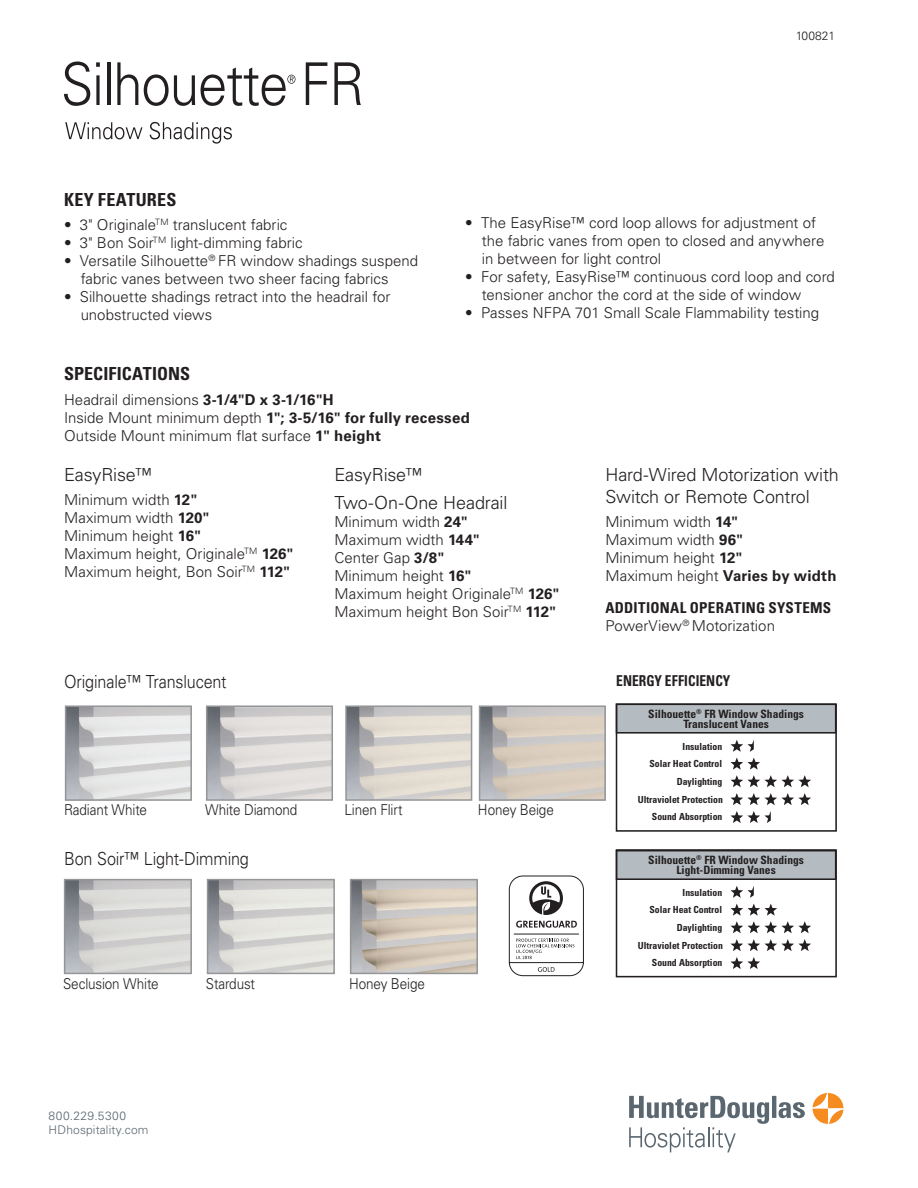
<style>
.page{position:relative;width:918px;height:1188px;background:#fff}
.page>*{position:absolute;margin:0;border:0;box-sizing:border-box;transform-origin:0 0}
.t1{font:300 18px/21.6px "Univers LT Std";letter-spacing:-.01em;color:#231f20}
.t2{font:300 18px "Univers LT Std";letter-spacing:-.01em;color:#231f20;scale:.9 1}
.t3{font:700 condensed 18px "Univers LT Std";letter-spacing:.01em;color:#231f20}
.t4{font:300 15px "Univers LT Std";color:#231f20}
.t5{font:300 15px "Univers LT Std";color:#231f20;scale:.9 1}
.t6{font:700 15px "Univers LT Std";letter-spacing:.015em;color:#231f20}
.t7{font:700 condensed 15px "Univers LT Std";letter-spacing:.01em;color:#231f20}
.t8{font:700 condensed 15px "Univers LT Std";letter-spacing:.01em;color:#231f20;scale:.9 1}
.t9{font:300 12px "Univers LT Std";letter-spacing:.02em;color:#5b6770}
.t10{font:300 12px "Univers LT Std";letter-spacing:.04em;color:#5b6770}
.t11{font:300 12px "Univers LT Std";color:#231f20}
.t12{font:700 condensed 11.55px/10.8px "Univers LT Std";color:#231f20;text-align:center}
.t13{font:700 condensed 9.75px/17.7px "Univers LT Std";color:#231f20;text-align:right}
.s1{font-weight:700}
.s2{font-weight:300}
</style>
<div class="page">
<svg style="left:64px;top:61px;width:26px;height:45px"></svg>
<svg style="left:96px;top:62px;width:4px;height:5px"></svg>
<svg style="left:96px;top:75px;width:4px;height:30px"></svg>
<hr style="left:107px;top:62px;width:3px;height:43px;background:#231f20">
<svg style="left:117px;top:62px;width:21px;height:43px"></svg>
<svg style="left:144px;top:74px;width:51px;height:32px"></svg>
<svg style="left:306px;top:62px;width:21px;height:43px"></svg>
<svg style="left:334px;top:62px;width:27px;height:43px"></svg>
<svg style="left:65px;top:122px;width:77px;height:17px"></svg>
<svg style="left:150px;top:122px;width:82px;height:22px"></svg>
<svg style="left:201px;top:68px;width:95px;height:38px"></svg>
<div style="left:616px;top:849px;width:221px;height:128px;border:2px solid #231f20"></div>
<div style="left:616px;top:703px;width:221px;height:129px;border:2px solid #231f20"></div>
<div style="left:617px;top:704px;width:219px;height:29px;background:#b5bcc1"></div>
<div style="left:616px;top:704px;width:220px;height:30px;border:2px solid #231f20"></div>
<div style="left:617px;top:851px;width:219px;height:28px;background:#b5bcc1"></div>
<svg style="left:730px;top:740px;width:24px;height:12px"></svg>
<svg style="left:730px;top:758px;width:81px;height:29px"></svg>
<svg style="left:730px;top:811px;width:41px;height:12px"></svg>
<svg style="left:730px;top:793px;width:81px;height:12px"></svg>
<svg style="left:730px;top:886px;width:24px;height:12px"></svg>
<svg style="left:730px;top:904px;width:81px;height:29px"></svg>
<svg style="left:730px;top:957px;width:30px;height:12px"></svg>
<svg style="left:730px;top:939px;width:81px;height:12px"></svg>
<div style="left:616px;top:850px;width:220px;height:30px;border:2px solid #231f20"></div>
<svg style="left:508px;top:875px;width:76px;height:101px"></svg>
<img style="left:68px;top:708px;width:121px;height:90px">
<div style="left:65px;top:705px;width:127px;height:96px;border:2px solid #939598"></div>
<img style="left:209px;top:708px;width:121px;height:90px">
<div style="left:206px;top:705px;width:127px;height:96px;border:2px solid #939598"></div>
<img style="left:348px;top:708px;width:121px;height:90px">
<div style="left:345px;top:705px;width:127px;height:96px;border:2px solid #939598"></div>
<img style="left:482px;top:708px;width:121px;height:90px">
<div style="left:479px;top:705px;width:127px;height:96px;border:2px solid #939598"></div>
<img style="left:67px;top:882px;width:122px;height:89px">
<div style="left:64px;top:879px;width:128px;height:95px;border:2px solid #939598"></div>
<img style="left:210px;top:882px;width:122px;height:89px">
<div style="left:207px;top:879px;width:128px;height:95px;border:2px solid #939598"></div>
<img style="left:353px;top:882px;width:122px;height:89px">
<div style="left:350px;top:879px;width:128px;height:95px;border:2px solid #939598"></div>
<svg style="left:813px;top:1093px;width:30px;height:31px"></svg>
<svg style="left:629px;top:1096px;width:176px;height:56px"></svg>
<p class="t11" style="left:796px;top:29px;width:41px">100821</p>
<p class="t3" style="left:64px;top:189px;width:114px">KEY FEATURES</p>
<p class="t4" style="left:64px;top:216px;width:225px">• 3" Originale<sup>TM</sup> translucent fabric</p>
<p class="t4" style="left:64px;top:234px;width:240px">• 3" Bon Soir<sup>TM</sup> light-dimming fabric</p>
<p class="t4" style="left:64px;top:252px;width:356px">• Versatile Silhouette<sup>®</sup> FR window shadings suspend</p>
<p class="t4" style="left:81px;top:270px;width:310px">fabric vanes between two sheer facing fabrics</p>
<p class="t4" style="left:64px;top:288px;width:328px">• Silhouette shadings retract into the headrail for</p>
<p class="t4" style="left:81px;top:306px;width:133px">unobstructed views</p>
<p class="t4" style="left:465px;top:214px;width:352px">• The EasyRise™ cord loop allows for adjustment of</p>
<p class="t4" style="left:482px;top:232px;width:344px">the fabric vanes from open to closed and anywhere</p>
<p class="t4" style="left:482px;top:250px;width:181px">in between for light control</p>
<p class="t4" style="left:465px;top:268px;width:371px">• For safety, EasyRise™ continuous cord loop and cord</p>
<p class="t4" style="left:482px;top:286px;width:321px">tensioner anchor the cord at the side of window</p>
<p class="t4" style="left:465px;top:304px;width:356px">• Passes NFPA 701 Small Scale Flammability testing</p>
<p class="t3" style="left:64px;top:362px;width:128px">SPECIFICATIONS</p>
<p class="t4" style="left:64px;top:391px;width:271px">Headrail dimensions <span class="s1">3-1/4"D x 3-1/16"H</span></p>
<p class="t6" style="left:64px;top:409px;width:407px"><span class="s2">Inside Mount minimum depth</span> 1"; 3-5/16" for fully recessed</p>
<p class="t4" style="left:64px;top:427px;width:319px">Outside Mount minimum flat surface <span class="s1">1" height</span></p>
<p class="t1" style="left:64px;top:464px;width:89px">EasyRise™</p>
<p class="t4" style="left:64px;top:491px;width:135px">Minimum width <span class="s1">12"</span></p>
<p class="t4" style="left:64px;top:509px;width:147px">Maximum width <span class="s1">120"</span></p>
<p class="t4" style="left:64px;top:527px;width:139px">Minimum height <span class="s1">16"</span></p>
<p class="t4" style="left:64px;top:545px;width:231px">Maximum height, Originale<sup>TM</sup> <span class="s1">126"</span></p>
<p class="t4" style="left:64px;top:563px;width:228px">Maximum height, Bon Soir<sup>TM</sup> <span class="s1">112"</span></p>
<p class="t1" style="left:334px;top:464px;width:89px">EasyRise™</p>
<p class="t1" style="left:334px;top:492px;width:175px">Two-On-One Headrail</p>
<p class="t4" style="left:334px;top:513px;width:135px">Minimum width <span class="s1">24"</span></p>
<p class="t4" style="left:334px;top:531px;width:147px">Maximum width <span class="s1">144"</span></p>
<p class="t4" style="left:334px;top:549px;width:112px">Center Gap <span class="s1">3/8"</span></p>
<p class="t4" style="left:334px;top:567px;width:139px">Minimum height <span class="s1">16"</span></p>
<p class="t4" style="left:334px;top:585px;width:227px">Maximum height Originale<sup>TM</sup> <span class="s1">126"</span></p>
<p class="t4" style="left:334px;top:603px;width:223px">Maximum height Bon Soir<sup>TM</sup> <span class="s1">112"</span></p>
<p class="t1" style="left:605px;top:464px;width:235px">Hard-Wired Motorization with<br>Switch or Remote Control</p>
<p class="t4" style="left:605px;top:513px;width:135px">Minimum width <span class="s1">14"</span></p>
<p class="t4" style="left:605px;top:531px;width:139px">Maximum width <span class="s1">96"</span></p>
<p class="t4" style="left:605px;top:549px;width:139px">Minimum height <span class="s1">12"</span></p>
<p class="t4" style="left:605px;top:567px;width:233px">Maximum height <span class="s1">Varies by width</span></p>
<p class="t7" style="left:605px;top:598px;width:227px">ADDITIONAL OPERATING SYSTEMS</p>
<p class="t4" style="left:605px;top:616px;width:171px">PowerView<sup>®</sup> Motorization</p>
<p class="t2" style="left:64px;top:670px;width:182px">Originale™ Translucent</p>
<p class="t8" style="left:616px;top:671px;width:128px">ENERGY EFFICIENCY</p>
<p class="t5" style="left:64px;top:801px;width:94px">Radiant White</p>
<p class="t5" style="left:205px;top:801px;width:104px">White Diamond</p>
<p class="t5" style="left:344px;top:801px;width:66px">Linen Flirt</p>
<p class="t5" style="left:478px;top:801px;width:86px">Honey Beige</p>
<p class="t2" style="left:64px;top:848px;width:207px">Bon Soir™ Light-Dimming</p>
<p class="t5" style="left:63px;top:974px;width:108px">Seclusion White</p>
<p class="t5" style="left:206px;top:974px;width:56px">Stardust</p>
<p class="t5" style="left:349px;top:974px;width:86px">Honey Beige</p>
<p class="t10" style="left:49px;top:1108px;width:79px">800.229.5300</p>
<p class="t9" style="left:49px;top:1123px;width:101px">HDhospitality.com</p>
<p class="t12" style="left:648px;top:708px;width:157px">Silhouette<sup>®</sup> FR Window Shadings<br>Translucent Vanes</p>
<p class="t13" style="left:638px;top:737px;width:87px">Insulation<br>Solar Heat Control<br>Daylighting<br>Ultraviolet Protection<br>Sound Absorption</p>
<p class="t12" style="left:648px;top:854px;width:157px">Silhouette<sup>®</sup> FR Window Shadings<br>Light-Dimming Vanes</p>
<p class="t13" style="left:638px;top:883px;width:87px">Insulation<br>Solar Heat Control<br>Daylighting<br>Ultraviolet Protection<br>Sound Absorption</p>
</div>
